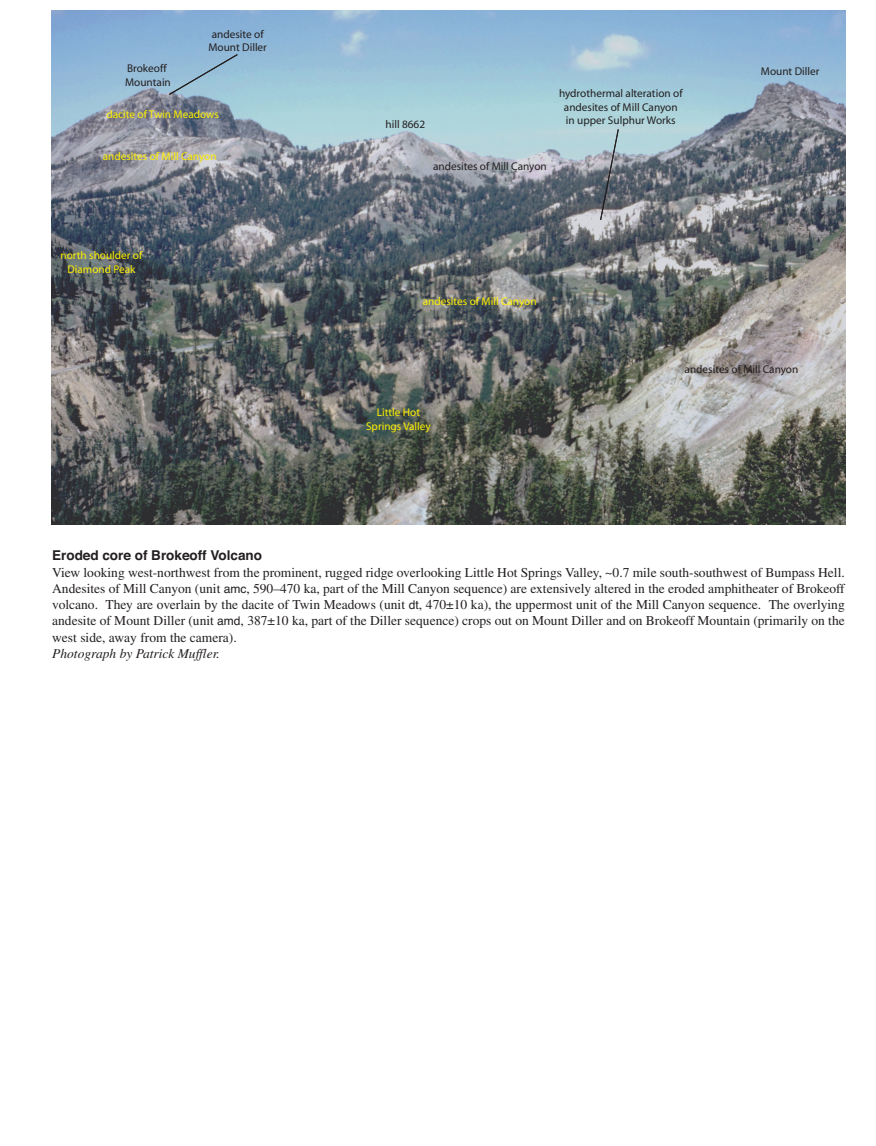
<style>
.page{position:relative;width:876px;height:1146px;background:#fff}
.page>*{position:absolute;margin:0;border:0;box-sizing:border-box;transform-origin:0 0}
.t1{font:13.5px/16.2px "Times";color:#231f20;text-align:justify}
.t2{font:700 13.5px "Helvetica";color:#231f20}
.t3{font:italic 13.5px "Times";color:#231f20}
.t4{font:11.25px/13.5px "Myriad";color:#231f20}
.t5{font:11.25px/13.5px "Myriad";color:#fff101;text-align:center}
.s1{font-family:"Helvetica";font-size:12px}
</style>
<div class="page">
<img style="left:52px;top:11px;width:793px;height:513px">
<svg style="left:599px;top:128px;width:20px;height:93px;background:#869097"></svg>
<svg style="left:168px;top:53px;width:71px;height:43px;background:#93b9d1"></svg>
<p class="t4" style="left:125px;top:62px;width:47px">Brokeoff<br>Mountain</p>
<p class="t4" style="left:208px;top:28px;width:60px">andesite of<br>Mount Diller</p>
<p class="t5" style="left:106px;top:109px;width:114px">dacite of Twin Meadows</p>
<p class="t5" style="left:103px;top:150px;width:115px">andesites of Mill Canyon</p>
<p class="t5" style="left:60px;top:249px;width:83px">north shoulder of<br>Diamond Peak</p>
<p class="t4" style="left:385px;top:118px;width:41px">hill 8662</p>
<p class="t4" style="left:433px;top:160px;width:115px">andesites of Mill Canyon</p>
<p class="t4" style="left:559px;top:88px;width:125px;text-align:center">hydrothermal alteration of andesites of Mill Canyon in upper Sulphur Works</p>
<p class="t4" style="left:761px;top:66px;width:60px">Mount Diller</p>
<p class="t5" style="left:423px;top:296px;width:115px">andesites of Mill Canyon</p>
<p class="t5" style="left:366px;top:406px;width:66px">Little Hot<br>Springs Valley</p>
<p class="t4" style="left:684px;top:363px;width:115px">andesites of Mill Canyon</p>
<p class="t2" style="left:52px;top:551px;width:211px">Eroded core of Brokeoff Volcano</p>
<p class="t1" style="left:52px;top:565px;width:794px">View looking west-northwest from the prominent, rugged ridge overlooking Little Hot Springs Valley, ~0.7 mile south-southwest of Bumpass Hell.<br>Andesites of Mill Canyon (unit <span class="s1">amc</span>, 590–470 ka, part of the Mill Canyon sequence) are extensively altered in the eroded amphitheater of Brokeoff volcano. They are overlain by the dacite of Twin Meadows (unit <span class="s1">dt</span>, 470±10 ka), the uppermost unit of the Mill Canyon sequence. The overlying andesite of Mount Diller (unit <span class="s1">amd</span>, 387±10 ka, part of the Diller sequence) crops out on Mount Diller and on Brokeoff Mountain (primarily on the west side, away from the camera).</p>
<p class="t3" style="left:52px;top:648px;width:169px">Photograph by Patrick Muffler.</p>
</div>
